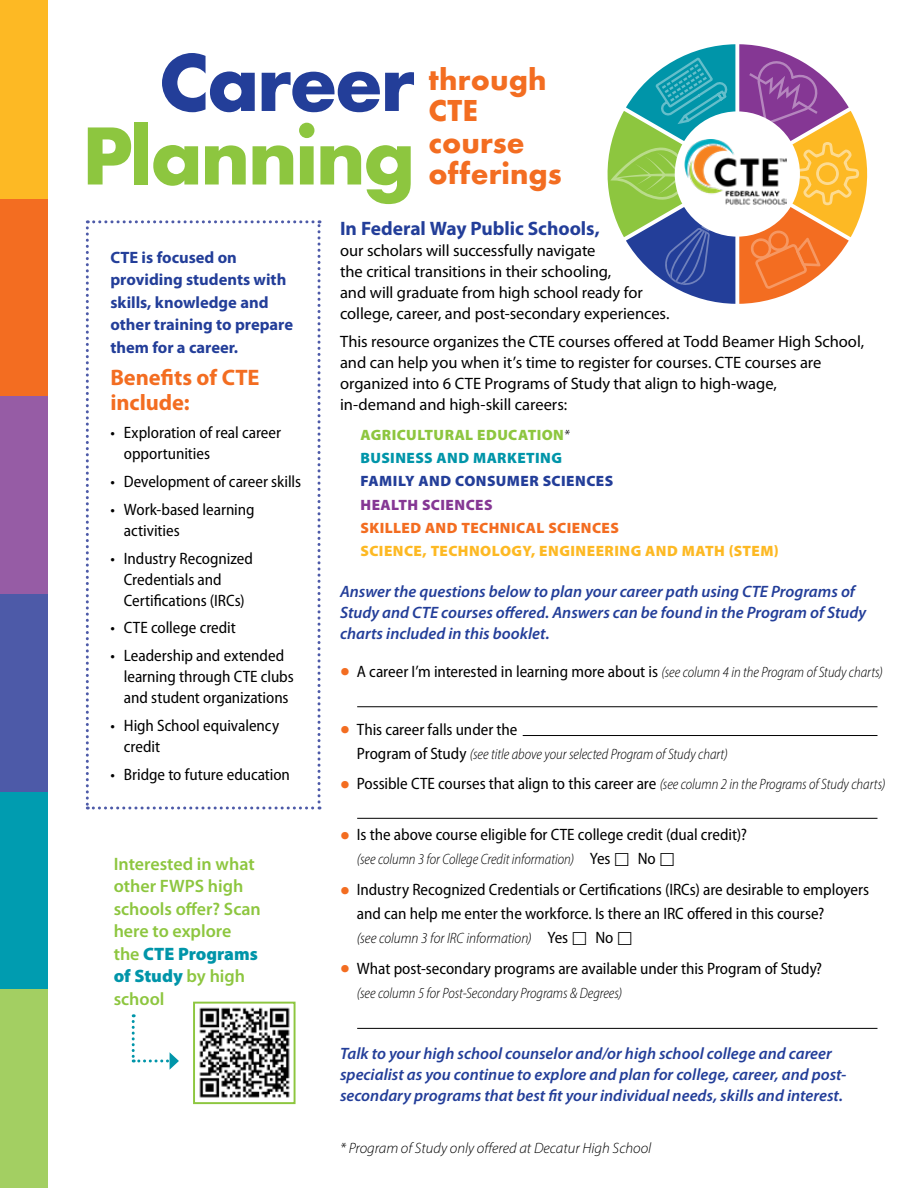
<style>
.page{position:relative;width:918px;height:1188px;background:#fff}
.page>*{position:absolute;margin:0;border:0;box-sizing:border-box;transform-origin:0 0}
.t1{font:700 85.5px "Futura PT";letter-spacing:-.03em;color:#8dc63f}
.t2{font:700 85.5px "Futura PT";letter-spacing:-.03em;color:#233e99}
.t3{font:700 31.5px/31.5px "Futura PT";letter-spacing:.005em;color:#f36d21}
.t4{font:700 22.5px/25.5px "Myriad Pro";color:#f36d21}
.t5{font:700 19.5px "Myriad Pro";letter-spacing:-.005em;color:#233e99}
.t6{font:600 18px/22.5px "Myriad Pro";color:#8dc63f}
.t7{font:semi-condensed 16.5px/21px "Myriad Pro";letter-spacing:-.005em;color:#000}
.t8{font:16.5px/21px "Myriad Pro";letter-spacing:-.005em;color:#000}
.t9{font:italic 600 16.5px/21px "Myriad Pro";color:#233e99}
.t10{font:700 16.5px/22.5px "Myriad Pro";color:#233e99}
.t11{font:italic 300 semi-condensed 15px "Myriad Pro";letter-spacing:-.005em;color:#000;scale:.95 1}
.t12{font:italic 300 15px "Myriad Pro";color:#000}
.t13{font:900 15px "Myriad Pro";letter-spacing:.03em;color:#fdb924}
.t14{font:900 15px/23.2px "Myriad Pro";letter-spacing:.03em;color:#8dc63f}
.t15{font:italic 300 semi-condensed 15px "Myriad Pro";letter-spacing:-.005em;color:#000}
.t16{font:900 15px "Myriad Pro";letter-spacing:.03em;color:#f36d21}
.t17{font:900 15px "Myriad Pro";letter-spacing:.03em;color:#233e99}
.t18{font:900 15px "Myriad Pro";letter-spacing:.025em;color:#853794}
.s1{font-weight:900;color:#0095a9}
.s2{font-weight:300;font-style:italic;color:#000}
.s3{color:#0095a9}
.s4{font-size:36px;color:#f36d21}
.s5{font-weight:300;font-style:italic;font-size:15px}
.s6{font-weight:400;font-style:normal;font-size:16.5px}
</style>
<div class="page">
<img style="left:199px;top:1007px;width:91px;height:91px">
<div style="left:193px;top:1002px;width:103px;height:102px;border:2px solid #8dc63f"></div>
<div style="left:0;top:792px;width:47px;height:198px;background:#009cb0"></div>
<div style="left:0;top:594px;width:47px;height:198px;background:#4d5aa8"></div>
<div style="left:0;top:396px;width:47px;height:198px;background:#965ca5"></div>
<div style="left:0;top:198px;width:47px;height:198px;background:#f36d21"></div>
<div style="left:0;top:0;width:47px;height:198px;background:#fdb924"></div>
<div style="left:0;top:990px;width:47px;height:198px;background:#a3cf62"></div>
<hr style="left:357px;top:706px;width:520px;height:1px;background:#000">
<hr style="left:357px;top:818px;width:520px;height:1px;background:#000">
<hr style="left:357px;top:1028px;width:520px;height:1px;background:#000">
<hr style="left:523px;top:735px;width:355px;height:1px;background:#000">
<svg style="left:132px;top:1014px;width:47px;height:56px"></svg>
<svg style="left:607px;top:44px;width:261px;height:260px"></svg>
<div style="left:675px;top:111px;width:125px;height:126px;background:#fff;border-radius:50%"></div>
<img style="left:685px;top:140px;width:101px;height:80px">
<svg style="left:86px;top:220px;width:235px;height:590px"></svg>
<h1 class="t2" style="left:159px;top:27px;width:258px">Career</h1>
<h1 class="t1" style="left:82px;top:101px;width:335px">Planning</h1>
<h2 class="t3" style="left:429px;top:63px;width:135px">through<br>CTE course offerings</h2>
<p class="t10" style="left:110px;top:245px;width:184px">CTE is focused on providing students with skills, knowledge and other training to prepare them for a career.</p>
<h3 class="t4" style="left:110px;top:364px;width:151px">Benefits of CTE include:</h3>
<p class="t7" style="left:124px;top:422px;width:159px;text-indent:-13px">• Exploration of real career opportunities</p>
<p class="t7" style="left:110px;top:471px;width:192px">• Development of career skills</p>
<p class="t7" style="left:124px;top:499px;width:132px;text-indent:-13px">• Work-based learning activities</p>
<p class="t7" style="left:124px;top:547px;width:130px;text-indent:-13px">• Industry Recognized<br>Credentials and<br>Certifications (IRCs)</p>
<p class="t7" style="left:110px;top:617px;width:127px">• CTE college credit</p>
<p class="t7" style="left:124px;top:645px;width:171px;text-indent:-13px">• Leadership and extended learning through CTE clubs and student organizations</p>
<p class="t7" style="left:124px;top:715px;width:157px;text-indent:-13px">• High School equivalency credit</p>
<p class="t7" style="left:110px;top:763px;width:181px">• Bridge to future education</p>
<p class="t6" style="left:114px;top:852px;width:149px">Interested in what other FWPS high schools offer? Scan here to explore the <span class="s1">CTE Programs of Study</span> by high school</p>
<p class="t5" style="left:340px;top:216px;width:261px">In Federal Way Public Schools,</p>
<p class="t8" style="left:340px;top:240px;width:331px">our scholars will successfully navigate<br>the critical transitions in their schooling,<br>and will graduate from high school ready for college, career, and post-secondary experiences.</p>
<p class="t8" style="left:340px;top:330px;width:526px">This resource organizes the CTE courses offered at Todd Beamer High School, and can help you when it’s time to register for courses. CTE courses are organized into 6 CTE Programs of Study that align to high-wage,<br>in-demand and high-skill careers:</p>
<p class="t14" style="left:361px;top:422px;width:211px">AGRICULTURAL EDUCATION<span class="s2">*<br></span><span class="s3">BUSINESS AND MARKETING</span></p>
<p class="t17" style="left:361px;top:471px;width:254px">FAMILY AND CONSUMER SCIENCES</p>
<p class="t18" style="left:361px;top:494px;width:134px">HEALTH SCIENCES</p>
<p class="t16" style="left:361px;top:518px;width:260px">SKILLED AND TECHNICAL SCIENCES</p>
<p class="t13" style="left:361px;top:541px;width:420px">SCIENCE, TECHNOLOGY, ENGINEERING AND MATH (STEM)</p>
<p class="t9" style="left:340px;top:581px;width:528px">Answer the questions below to plan your career path using CTE Programs of<br>Study and CTE courses offered. Answers can be found in the Program of Study charts included in this booklet.</p>
<p class="t7" style="left:340px;top:661px;width:544px"><span class="s4">•</span> A career I’m interested in learning more about is <span class="s5">(see column 4 in the Program of Study charts)</span></p>
<p class="t7" style="left:340px;top:718px;width:179px"><span class="s4">•</span> This career falls under the</p>
<p class="t11" style="left:357px;top:745px;width:392px"><span class="s6">Program of Study</span> (see title above your selected Program of Study chart)</p>
<p class="t7" style="left:340px;top:773px;width:547px"><span class="s4">•</span> Possible CTE courses that align to this career are <span class="s5">(see column 2 in the Programs of Study charts)</span></p>
<p class="t7" style="left:340px;top:824px;width:408px"><span class="s4">•</span> Is the above course eligible for CTE college credit (dual credit)?</p>
<p class="t11" style="left:357px;top:850px;width:269px">(see column 3 for College Credit information) <span class="s6">Yes</span></p>
<p class="t7" style="left:638px;top:848px;width:20px">No</p>
<p class="t7" style="left:357px;top:877px;width:514px;line-height:24px;text-indent:-17px"><span class="s4">•</span> Industry Recognized Credentials or Certifications (IRCs) are desirable to employers and can help me enter the workforce. Is there an IRC offered in this course?</p>
<p class="t15" style="left:357px;top:929px;width:213px">(see column 3 for IRC information) <span class="s6">Yes</span></p>
<p class="t7" style="left:595px;top:927px;width:20px">No</p>
<p class="t7" style="left:340px;top:958px;width:484px"><span class="s4">•</span> What post-secondary programs are available under this Program of Study?</p>
<p class="t11" style="left:357px;top:984px;width:281px">(see column 5 for Post-Secondary Programs &amp; Degrees)</p>
<p class="t9" style="left:340px;top:1043px;width:508px">Talk to your high school counselor and/or high school college and career specialist as you continue to explore and plan for college, career, and post&shy;secondary programs that best fit your individual needs, skills and interest.</p>
<p class="t12" style="left:340px;top:1139px;width:313px">* Program of Study only offered at Decatur High School</p>
</div>
